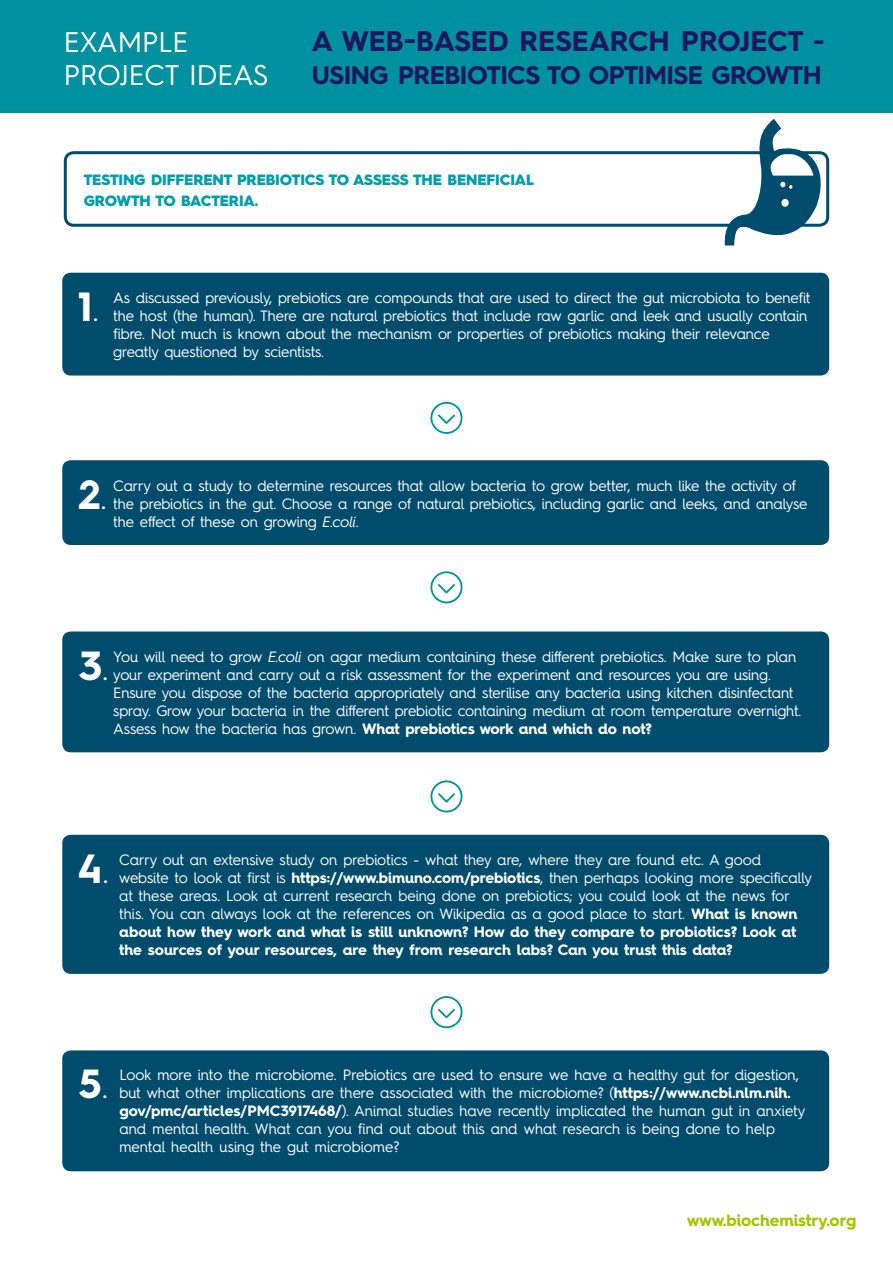
<style>
.page{position:relative;width:893px;height:1263px;background:#fff}
.page>*{position:absolute;margin:0;border:0;box-sizing:border-box;transform-origin:0 0}
.t1{font:700 40.8px "Hurme Geometric Sans 4";color:#fff}
.t2{font:700 28.5px "Hurme Geometric Sans 4";color:#1d1760}
.t3{font:28.5px/33px "Hurme Geometric Sans 4";color:#fff}
.t4{font:700 25.5px "Hurme Geometric Sans 4";letter-spacing:-.02em;color:#1d1760}
.t5{font:700 16.5px "Hurme Geometric Sans 4";color:#a3c400}
.t6{font:15px/18px "Hurme Geometric Sans 4";letter-spacing:-.01em;color:#fff}
.t7{font:900 15px/21px "Hurme Geometric Sans 4";letter-spacing:-.01em;color:#009daa}
.s1{font-size:25.5px}
.s2{font-weight:300}
.s3{font-style:italic}
.s4{font-weight:700}
</style>
<div class="page">
<div style="left:62px;top:273px;width:767px;height:102px;background:#004c6c;border-radius:9px"></div>
<div style="left:0;top:0;width:893px;height:113px;background:#0091a0"></div>
<div style="left:64px;top:151px;width:765px;height:76px;border:3px solid #004c6c;border-radius:9px"></div>
<div style="left:62px;top:460px;width:767px;height:85px;background:#004c6c;border-radius:9px"></div>
<div style="left:62px;top:631px;width:767px;height:121px;background:#004c6c;border-radius:9px"></div>
<div style="left:62px;top:835px;width:767px;height:139px;background:#004c6c;border-radius:9px"></div>
<div style="left:62px;top:1050px;width:767px;height:121px;background:#004c6c;border-radius:9px"></div>
<svg style="left:430px;top:402px;width:32px;height:32px"></svg>
<svg style="left:430px;top:571px;width:32px;height:32px"></svg>
<svg style="left:430px;top:780px;width:32px;height:32px"></svg>
<svg style="left:430px;top:996px;width:32px;height:32px"></svg>
<svg style="left:724px;top:119px;width:105px;height:126px"></svg>
<p class="t3" style="left:64px;top:25px;width:206px">EXAMPLE<br>PROJECT IDEAS</p>
<p class="t2" style="left:312px;top:21px;width:514px">A WEB-BASED RESEARCH PROJECT <span class="s1">-</span></p>
<p class="t4" style="left:312px;top:57px;width:511px">USING PREBIOTICS TO OPTIMISE GROWTH</p>
<p class="t7" style="left:84px;top:169px;width:452px">TESTING DIFFERENT PREBIOTICS TO ASSESS THE BENEFICIAL<br>GROWTH TO BACTERIA.</p>
<p class="t1" style="left:78px;top:278px;width:23px">1<span class="s2">.</span></p>
<p class="t6" style="left:113px;top:289px;width:699px">As discussed previously, prebiotics are compounds that are used to direct the gut microbiota to benefit the host (the human). There are natural prebiotics that include raw garlic and leek and usually contain fibre. Not much is known about the mechanism or properties of prebiotics making their relevance greatly questioned by scientists.</p>
<p class="t1" style="left:79px;top:466px;width:30px">2<span class="s2">.</span></p>
<p class="t6" style="left:113px;top:476px;width:696px">Carry out a study to determine resources that allow bacteria to grow better, much like the activity of the prebiotics in the gut. Choose a range of natural prebiotics, including garlic and leeks, and analyse the effect of these on growing <span class="s3">E.coli</span>.</p>
<p class="t1" style="left:79px;top:637px;width:31px">3<span class="s2">.</span></p>
<p class="t6" style="left:113px;top:647px;width:689px">You will need to grow <span class="s3">E.coli</span> on agar medium containing these different prebiotics. Make sure to plan your experiment and carry out a risk assessment for the experiment and resources you are using.<br>Ensure you dispose of the bacteria appropriately and sterilise any bacteria using kitchen disinfectant spray. Grow your bacteria in the different prebiotic containing medium at room temperature overnight.<br>Assess how the bacteria has grown. <span class="s4">What prebiotics work and which do not?</span></p>
<p class="t1" style="left:78px;top:840px;width:33px">4<span class="s2">.</span></p>
<p class="t6" style="left:119px;top:851px;width:694px">Carry out an extensive study on prebiotics - what they are, where they are found etc. A good website to look at first is <span class="s4">https://www.bimuno.com/prebiotics</span>, then perhaps looking more specifically at these areas. Look at current research being done on prebiotics; you could look at the news for this. You can always look at the references on Wikipedia as a good place to start. <span class="s4">What is known about how they work and what is still unknown? How do they compare to probiotics? Look at the sources of your resources, are they from research labs? Can you trust this data?</span></p>
<p class="t1" style="left:79px;top:1054px;width:31px">5<span class="s2">.</span></p>
<p class="t6" style="left:119px;top:1065px;width:688px">Look more into the microbiome. Prebiotics are used to ensure we have a healthy gut for digestion, but what other implications are there associated with the microbiome? (<span class="s4">https://www.ncbi.nlm.nih. gov/pmc/articles/PMC3917468/</span>). Animal studies have recently implicated the human gut in anxiety and mental health. What can you find out about this and what research is being done to help mental health using the gut microbiome?</p>
<p class="t5" style="left:687px;top:1209px;width:171px">www.biochemistry.org</p>
</div>
